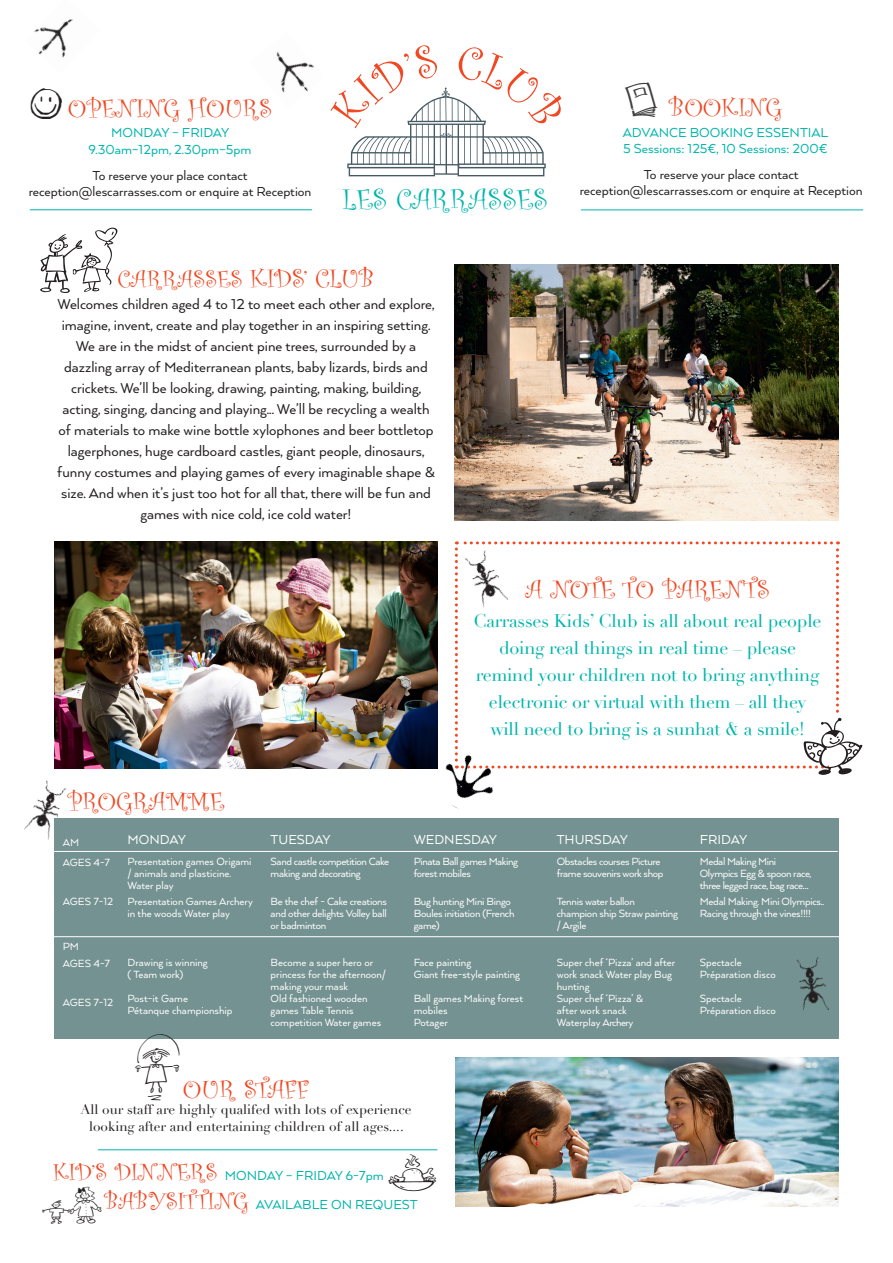
<style>
.page{position:relative;width:893px;height:1263px;background:#fff}
.page>*{position:absolute;margin:0;border:0;box-sizing:border-box;transform-origin:0 0}
.t1{font:36.3px "Sketchy Smiley";color:#231f20}
.t2{font:30.45px "Curlz";color:#00b5ac}
.t3{font:27px "Curlz";color:#f04822}
.t4{font:25.05px "Curlz";color:#f04822}
.t5{font:18px/27px "Didot LT";letter-spacing:-.01em;color:#00b5ac;text-align:center}
.t6{font:16.5px/21px "Arquitecta";color:#231f20;text-align:center}
.t7{font:15px "Arquitecta";color:#00b5ac}
.t8{font:15px "Arquitecta";color:#231f20}
.t9{font:15px "Arquitecta";color:#fff}
.t10{font:13.5px/16.2px "Didot LT";color:#231f20;text-align:center}
.t11{font:12px/12px "Arquitecta";letter-spacing:-.01em;color:#fff}
.t12{font:12px/12px "Arquitecta";letter-spacing:-.03em;color:#fff}
.s1{font-size:27px}
.s2{font-family:"Curlz";font-size:25.05px;color:#f04822}
</style>
<div class="page">
<img style="left:54px;top:541px;width:383px;height:227px">
<img style="left:455px;top:265px;width:384px;height:255px">
<hr style="left:30px;top:209px;width:282px;height:1px;background:#00b5ac">
<hr style="left:581px;top:210px;width:282px;height:1px;background:#00b5ac">
<div style="left:55px;top:819px;width:784px;height:220px;background:#749291"></div>
<img style="left:455px;top:1057px;width:384px;height:149px">
<img style="left:34px;top:19px;width:39px;height:39px">
<img style="left:422px;top:735px;width:93px;height:84px">
<img style="left:24px;top:780px;width:44px;height:59px">
<img style="left:796px;top:957px;width:33px;height:54px">
<img style="left:276px;top:52px;width:38px;height:41px">
<hr style="left:98px;top:1149px;width:339px;height:1px;background:#00b5ac">
<hr style="left:47px;top:936px;width:800px;height:1px;background:#fff">
<hr style="left:38px;top:851px;width:800px;height:1px;background:#fff">
<svg style="left:455px;top:541px;width:385px;height:234px"></svg>
<svg style="left:347px;top:87px;width:199px;height:89px"></svg>
<p class="t1" style="left:30px;top:85px;width:35px">J</p>
<p class="t3" style="left:68px;top:89px;width:206px">OPENING HOURS</p>
<p class="t7" style="left:111px;top:124px;width:120px">MONDAY – FRIDAY</p>
<p class="t7" style="left:88px;top:140px;width:164px">9.30am–12pm, 2.30pm–5pm</p>
<p class="t8" style="left:93px;top:166px;width:156px">To reserve your place contact</p>
<p class="t8" style="left:29px;top:182px;width:284px">reception@lescarrasses.com or enquire at Reception</p>
<p class="t2" style="left:342px;top:178px;width:207px">LES CARRASSES</p>
<p class="t4" style="left:118px;top:261px;width:258px">CARRASSES <span class="s1">KIDS’ CLUB</span></p>
<p class="t6" style="left:57px;top:293px;width:379px">Welcomes children aged 4 to 12 to meet each other and explore, imagine, invent, create and play together in an inspiring setting.<br>We are in the midst of ancient pine trees, surrounded by a dazzling array of Mediterranean plants, baby lizards, birds and crickets. We’ll be looking, drawing, painting, making, building, acting, singing, dancing and playing... We’ll be recycling a wealth of materials to make wine bottle xylophones and beer bottletop lagerphones, huge cardboard castles, giant people, dinosaurs, funny costumes and playing games of every imaginable shape &amp; size. And when it’s just too hot for all that, there will be fun and games with nice cold, ice cold water!</p>
<p class="t3" style="left:669px;top:88px;width:114px">BOOKING</p>
<p class="t7" style="left:623px;top:123px;width:207px">ADVANCE BOOKING ESSENTIAL</p>
<p class="t7" style="left:623px;top:139px;width:206px">5 Sessions: 125€, 10 Sessions: 200€</p>
<p class="t8" style="left:644px;top:165px;width:156px">To reserve your place contact</p>
<p class="t8" style="left:580px;top:181px;width:284px">reception@lescarrasses.com or enquire at Reception</p>
<p class="t3" style="left:67px;top:782px;width:158px">PROGRAMME</p>
<p class="t11" style="left:63px;top:836px;width:18px">AM</p>
<p class="t11" style="left:63px;top:855px;width:49px">AGES 4-7</p>
<p class="t11" style="left:63px;top:894px;width:52px">AGES 7-12</p>
<p class="t11" style="left:63px;top:940px;width:18px">PM</p>
<p class="t11" style="left:63px;top:956px;width:49px">AGES 4-7</p>
<p class="t11" style="left:63px;top:995px;width:52px">AGES 7-12</p>
<p class="t9" style="left:128px;top:830px;width:60px">MONDAY</p>
<p class="t11" style="left:128px;top:854px;width:126px">Presentation games Origami / animals and plasticine.<br>Water play</p>
<p class="t11" style="left:128px;top:895px;width:127px">Presentation Games Archery in the woods Water play</p>
<p class="t11" style="left:128px;top:956px;width:82px">Drawing is winning</p>
<p class="t11" style="left:128px;top:968px;width:57px">( Team work)</p>
<p class="t11" style="left:128px;top:992px;width:106px">Post-it Game<br>Pétanque championship</p>
<p class="t9" style="left:271px;top:830px;width:62px">TUESDAY</p>
<p class="t12" style="left:271px;top:854px;width:120px">Sand castle competition Cake making and decorating</p>
<p class="t11" style="left:271px;top:895px;width:118px;text-align:justify">Be the chef - Cake creations and other delights Volley ball or badminton</p>
<p class="t11" style="left:271px;top:956px;width:117px">Become a super hero or princess for the afternoon/ making your mask</p>
<p class="t11" style="left:271px;top:992px;width:112px">Old fashioned wooden games Table Tennis competition Water games</p>
<p class="t3" style="left:525px;top:571px;width:246px">A NOTE TO PARENTS</p>
<p class="t5" style="left:473px;top:608px;width:350px">Carrasses Kids’ Club is all about real people doing real things in real time – please remind your children not to bring anything electronic or virtual with them – all they will need to bring is a sunhat &amp; a smile!</p>
<p class="t9" style="left:414px;top:830px;width:85px">WEDNESDAY</p>
<p class="t12" style="left:414px;top:854px;width:106px">Pinata Ball games Making forest mobiles</p>
<p class="t11" style="left:414px;top:895px;width:102px">Bug hunting Mini Bingo<br>Boules initiation (French game)</p>
<p class="t11" style="left:414px;top:956px;width:108px">Face painting<br>Giant free-style painting</p>
<p class="t11" style="left:414px;top:992px;width:111px">Ball games Making forest mobiles</p>
<p class="t11" style="left:414px;top:1016px;width:36px">Potager</p>
<p class="t9" style="left:557px;top:830px;width:73px">THURSDAY</p>
<p class="t12" style="left:557px;top:854px;width:108px">Obstacles courses Picture frame souvenirs work shop</p>
<p class="t11" style="left:557px;top:895px;width:123px">Tennis water ballon champion ship Straw painting / Argile</p>
<p class="t11" style="left:557px;top:956px;width:120px">Super chef ‘Pizza’ and after work snack Water play Bug hunting</p>
<p class="t11" style="left:557px;top:992px;width:88px">Super chef ‘Pizza’ &amp;</p>
<p class="t11" style="left:557px;top:1004px;width:71px">after work snack</p>
<p class="t11" style="left:557px;top:1016px;width:78px">Waterplay Archery</p>
<p class="t9" style="left:700px;top:830px;width:49px">FRIDAY</p>
<p class="t12" style="left:700px;top:854px;width:113px">Medal Making Mini<br>Olympics Egg &amp; spoon race, three legged race, bag race…</p>
<p class="t11" style="left:700px;top:895px;width:126px">Medal Making. Mini Olympics..<br>Racing through the vines!!!!</p>
<p class="t11" style="left:700px;top:956px;width:77px">Spectacle<br>Préparation disco</p>
<p class="t11" style="left:700px;top:992px;width:43px">Spectacle</p>
<p class="t11" style="left:700px;top:1004px;width:77px">Préparation disco</p>
<p class="t3" style="left:183px;top:1070px;width:128px">OUR STAFF</p>
<p class="t10" style="left:81px;top:1102px;width:333px">All our staff are highly qualifed with lots of experience looking after and entertaining children of all ages....</p>
<p class="t7" style="left:53px;top:1166px;width:332px"><span class="s2">KID’S DINNERS</span> MONDAY – FRIDAY 6-7pm</p>
<p class="t7" style="left:104px;top:1195px;width:315px"><span class="s2">BABYSITTING</span> AVAILABLE ON REQUEST</p>
</div>
